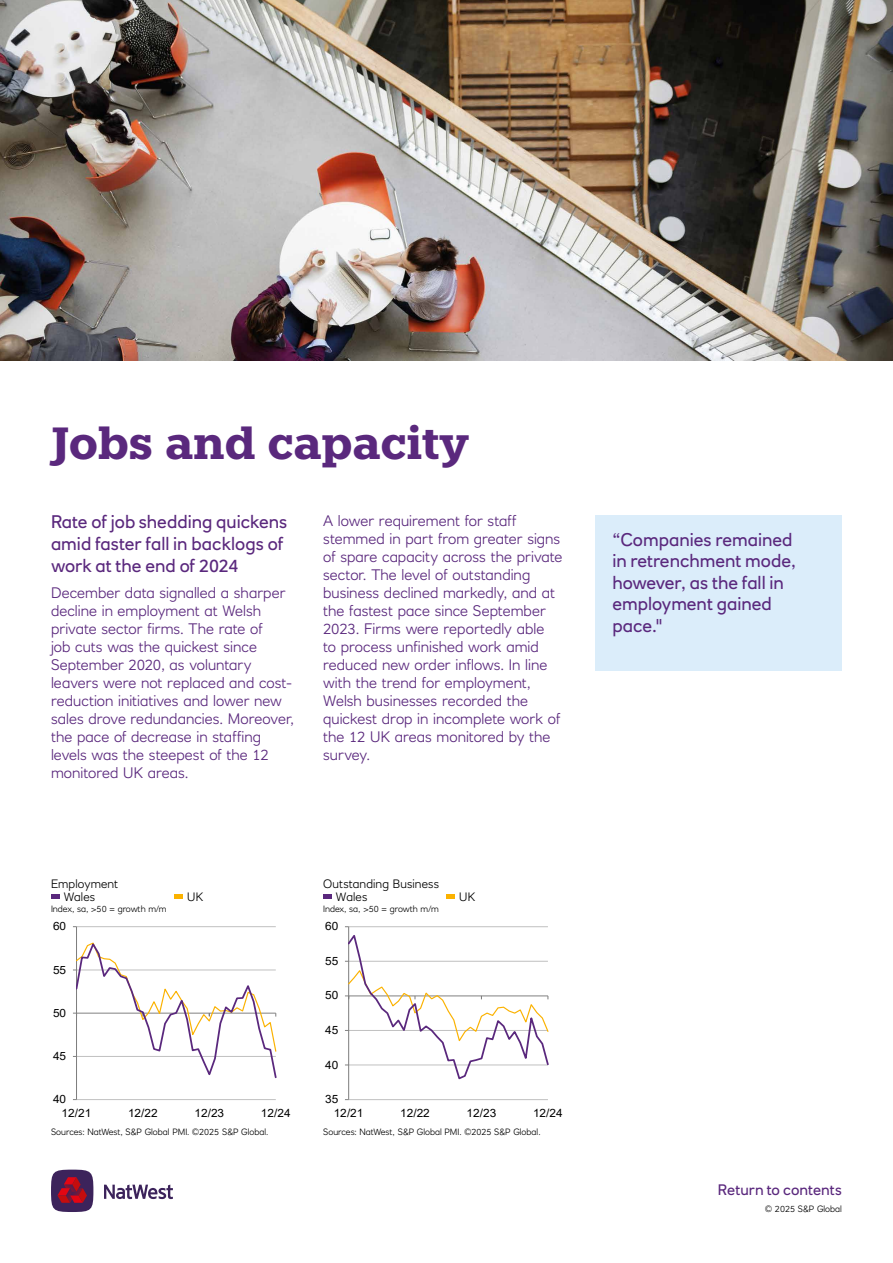
<style>
.page{position:relative;width:893px;height:1263px;background:#fff}
.page>*{position:absolute;margin:0;border:0;box-sizing:border-box;transform-origin:0 0}
.t1{font:700 45px "Knile";letter-spacing:-.01em;color:#5a287d}
.Intro{font:18px/21.6px "RN House Sans";color:#5a287d}
.Body_copy{font:300 15px/18px "RN House Sans";color:#5a287d}
.t2{font:15px "RN House Sans";letter-spacing:.005em;color:#5a287d}
.t3{font:300 12px "RN House Sans";letter-spacing:.01em;color:#000}
.t4{font:11.4px "Arial";color:#000;scale:1.04 1}
.t5{font:300 9px "RN House Sans";color:#000}
</style>
<div class="page">
<div style="left:51px;top:1169px;width:42px;height:43px;background:#3c235b;border-radius:50%"></div>
<svg style="left:104px;top:1184px;width:69px;height:15px"></svg>
<svg style="left:57px;top:1177px;width:30px;height:26px"></svg>
<hr style="left:77px;top:1099px;width:199px;height:1px;background:#bfbfbf">
<hr style="left:77px;top:926px;width:199px;height:1px;background:#bfbfbf">
<hr style="left:76px;top:927px;width:1px;height:172px;background:#7f7f7f">
<svg style="left:73px;top:942px;width:204px;height:137px"></svg>
<svg style="left:51px;top:894px;width:9px;height:4px"></svg>
<svg style="left:174px;top:894px;width:9px;height:4px"></svg>
<hr style="left:349px;top:1099px;width:199px;height:1px;background:#bfbfbf">
<hr style="left:348px;top:927px;width:1px;height:172px;background:#7f7f7f">
<svg style="left:345px;top:926px;width:204px;height:155px"></svg>
<svg style="left:323px;top:894px;width:9px;height:4px"></svg>
<svg style="left:446px;top:894px;width:9px;height:4px"></svg>
<img style="left:0;top:0;width:893px;height:360px">
<div style="left:595px;top:515px;width:247px;height:155px;background:#dbedfa"></div>
<h1 class="t1" style="left:51px;top:414px;width:419px">Jobs and capacity</h1>
<p class="Intro" style="left:51px;top:511px;width:238px">Rate of job shedding quickens amid faster fall in backlogs of work at the end of 2024</p>
<p class="Body_copy" style="left:51px;top:584px;width:245px">December data signalled a sharper decline in employment at Welsh private sector firms. The rate of<br>job cuts was the quickest since<br>September 2020, as voluntary leavers were not replaced and cost&shy;reduction initiatives and lower new sales drove redundancies. Moreover, the pace of decrease in staffing levels was the steepest of the 12 monitored UK areas.</p>
<p class="Body_copy" style="left:323px;top:512px;width:241px">A lower requirement for staff stemmed in part from greater signs of spare capacity across the private sector. The level of outstanding business declined markedly, and at the fastest pace since September<br>2023. Firms were reportedly able<br>to process unfinished work amid reduced new order inflows. In line with the trend for employment,<br>Welsh businesses recorded the quickest drop in incomplete work of the 12 UK areas monitored by the survey.</p>
<p class="t3" style="left:51px;top:876px;width:69px">Employment</p>
<p class="t3" style="left:64px;top:889px;width:33px">Wales</p>
<p class="t3" style="left:187px;top:889px;width:18px">UK</p>
<p class="t3" style="left:323px;top:876px;width:118px">Outstanding Business</p>
<p class="t3" style="left:336px;top:889px;width:33px">Wales</p>
<p class="t3" style="left:459px;top:889px;width:18px">UK</p>
<p class="t5" style="left:51px;top:904px;width:117px">Index, sa, &gt;50 = growth m/m</p>
<p class="t5" style="left:323px;top:904px;width:117px">Index, sa, &gt;50 = growth m/m</p>
<p class="t4" style="left:53px;top:918px;width:14px">60</p>
<p class="t4" style="left:325px;top:918px;width:14px">60</p>
<p class="t4" style="left:53px;top:962px;width:14px">55</p>
<p class="t4" style="left:325px;top:953px;width:14px">55</p>
<p class="t4" style="left:325px;top:987px;width:14px">50</p>
<p class="t4" style="left:53px;top:1005px;width:14px">50</p>
<p class="t4" style="left:325px;top:1022px;width:14px">45</p>
<p class="t4" style="left:53px;top:1048px;width:14px">45</p>
<p class="t4" style="left:325px;top:1057px;width:14px">40</p>
<p class="t4" style="left:53px;top:1091px;width:14px">40</p>
<p class="t4" style="left:325px;top:1091px;width:14px">35</p>
<p class="t4" style="left:62px;top:1105px;width:30px">12/21</p>
<p class="t4" style="left:128px;top:1105px;width:30px">12/22</p>
<p class="t4" style="left:194px;top:1105px;width:30px">12/23</p>
<p class="t4" style="left:261px;top:1105px;width:30px">12/24</p>
<p class="t5" style="left:51px;top:1127px;width:219px">Sources: NatWest, S&amp;P Global PMI. ©2025 S&amp;P Global.</p>
<p class="t4" style="left:334px;top:1105px;width:30px">12/21</p>
<p class="t4" style="left:400px;top:1105px;width:30px">12/22</p>
<p class="t4" style="left:467px;top:1105px;width:30px">12/23</p>
<p class="t4" style="left:533px;top:1105px;width:30px">12/24</p>
<p class="t5" style="left:323px;top:1127px;width:219px">Sources: NatWest, S&amp;P Global PMI. ©2025 S&amp;P Global.</p>
<p class="Intro" style="left:612px;top:528px;width:185px">“Companies remained in retrenchment mode, however, as the fall in employment gained pace."</p>
<p class="t2" style="left:718px;top:1180px;width:126px">Return to contents</p>
<p class="t5" style="left:765px;top:1203px;width:78px">© 2025 S&amp;P Global</p>
</div>
